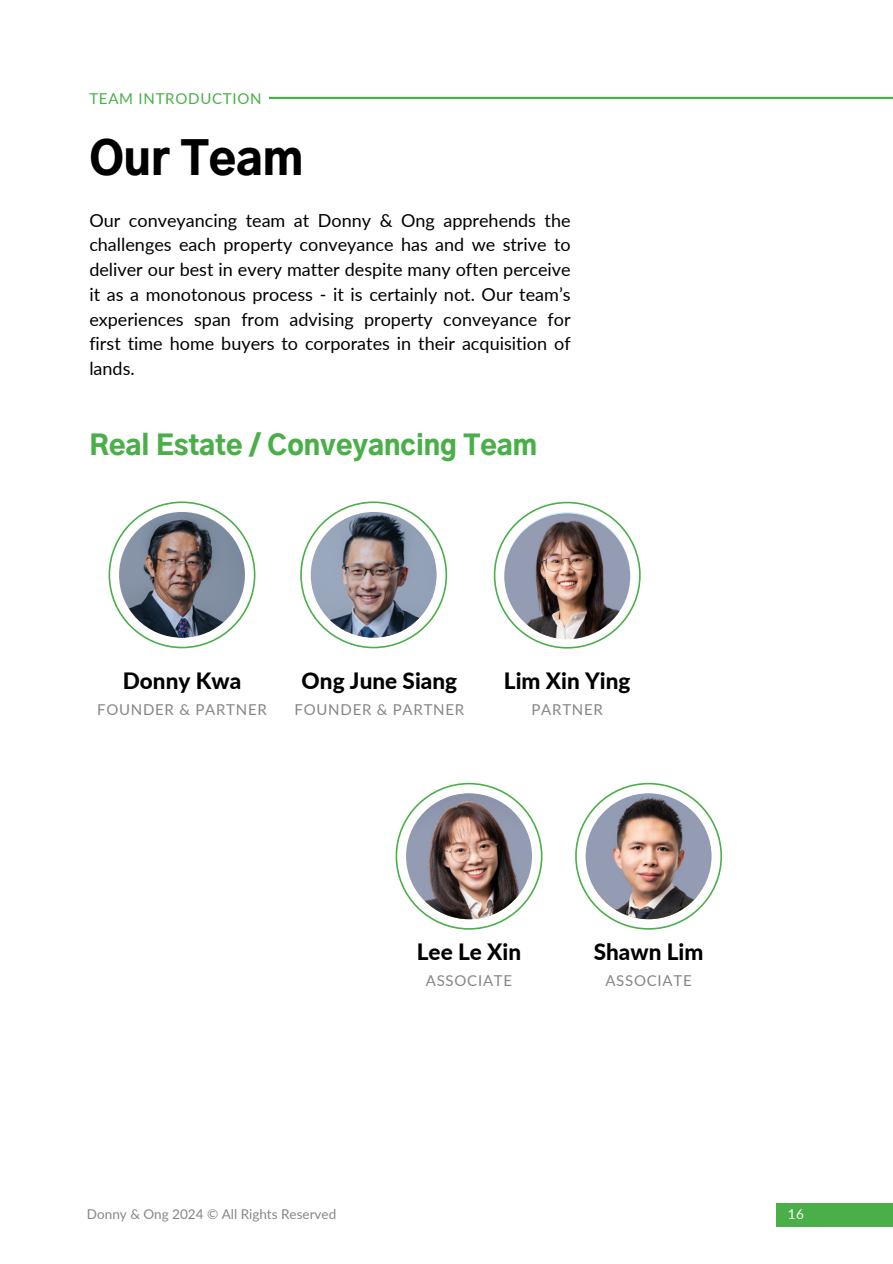
<style>
.page{position:relative;width:893px;height:1264px;background:#fff}
.page>*{position:absolute;margin:0;border:0;box-sizing:border-box;transform-origin:0 0}
.t1{font:900 45px "Gothic A1";color:#000}
.t2{font:900 27px "Gothic A1";color:#4aaf48}
.t3{font:800 22.5px "Lato";color:#000}
.t4{font:18px/24.8px "Lato";color:#000;text-align:justify}
.t5{font:15px "Lato";letter-spacing:.05em;color:#868686}
.t6{font:15px "Lato";letter-spacing:.05em;color:#4aaf48}
.t7{font:13.5px "Lato";color:#868686}
.t8{font:13.5px "Lato";color:#fff}
</style>
<div class="page">
<hr style="left:269px;top:97px;width:623px;height:2px;background:#4aaf48">
<div style="left:776px;top:1202px;width:116px;height:24px;background:#4aaf48"></div>
<svg style="left:575px;top:782px;width:147px;height:147px"></svg>
<svg style="left:395px;top:782px;width:147px;height:147px"></svg>
<svg style="left:108px;top:501px;width:147px;height:147px"></svg>
<img style="left:119px;top:512px;width:126px;height:126px;border-radius:50%">
<svg style="left:300px;top:501px;width:147px;height:147px"></svg>
<img style="left:311px;top:512px;width:125px;height:126px;border-radius:50%">
<svg style="left:493px;top:501px;width:147px;height:147px"></svg>
<img style="left:504px;top:513px;width:126px;height:126px;border-radius:50%">
<img style="left:406px;top:793px;width:126px;height:126px;border-radius:50%">
<img style="left:585px;top:793px;width:126px;height:126px;border-radius:50%">
<p class="t6" style="left:89px;top:89px;width:174px">TEAM INTRODUCTION</p>
<p class="t1" style="left:89px;top:139px;width:215px">Our Team</p>
<p class="t4" style="left:89px;top:207px;width:483px">Our conveyancing team at Donny &amp; Ong apprehends the challenges each property conveyance has and we strive to deliver our best in every matter despite many often perceive it as a monotonous process - it is certainly not. Our team’s experiences span from advising property conveyance for first time home buyers to corporates in their acquisition of lands.</p>
<p class="t2" style="left:89px;top:433px;width:449px">Real Estate / Conveyancing Team</p>
<p class="t3" style="left:123px;top:667px;width:120px">Donny Kwa</p>
<p class="t5" style="left:97px;top:700px;width:171px">FOUNDER &amp; PARTNER</p>
<p class="t3" style="left:301px;top:667px;width:157px">Ong June Siang</p>
<p class="t5" style="left:294px;top:700px;width:171px">FOUNDER &amp; PARTNER</p>
<p class="t3" style="left:504px;top:667px;width:128px">Lim Xin Ying</p>
<p class="t5" style="left:531px;top:700px;width:73px">PARTNER</p>
<p class="t3" style="left:417px;top:937px;width:106px">Lee Le Xin</p>
<p class="t5" style="left:426px;top:971px;width:88px">ASSOCIATE</p>
<p class="t3" style="left:593px;top:937px;width:111px">Shawn Lim</p>
<p class="t5" style="left:605px;top:971px;width:88px">ASSOCIATE</p>
<p class="t7" style="left:87px;top:1205px;width:251px">Donny &amp; Ong 2024 © All Rights Reserved</p>
<p class="t8" style="left:787px;top:1205px;width:18px">16</p>
</div>
